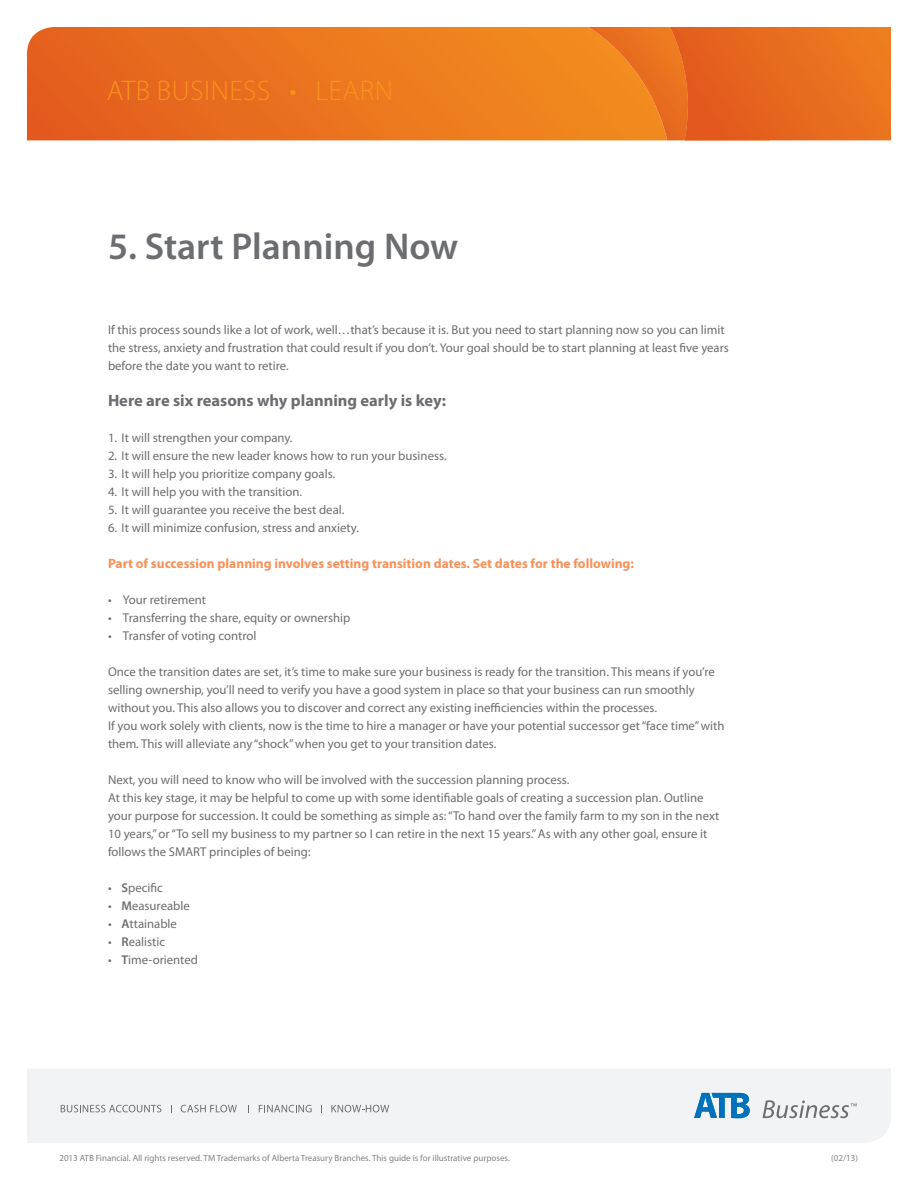
<style>
.page{position:relative;width:918px;height:1188px;background:#fff}
.page>*{position:absolute;margin:0;border:0;box-sizing:border-box;transform-origin:0 0}
.t1{font:600 37.5px "Myriad Pro";color:#6c6d70}
.t2{font:300 28.5px "Myriad Pro";letter-spacing:.02em;color:#f7931d}
.t3{font:700 16.5px "Myriad Pro";color:#6c6d70}
.t4{font:700 13.5px "Myriad Pro";color:#f79159}
.t5{font:12.75px/18px "Myriad Pro";color:#6c6d70}
.t6{font:9px "Myriad Pro";color:#808285}
.s1{font-weight:600}
</style>
<div class="page">
<svg style="left:27px;top:27px;width:562px;height:113px;background:#ea741e"></svg>
<svg style="left:589px;top:27px;width:302px;height:113px;background:#e9701e"></svg>
<div style="left:27px;top:1069px;width:864px;height:74px;background:#f2f3f4"></div>
<svg style="left:694px;top:1093px;width:56px;height:25px"></svg>
<svg style="left:763px;top:1100px;width:94px;height:18px"></svg>
<svg style="left:61px;top:1105px;width:100px;height:7px"></svg>
<svg style="left:181px;top:1105px;width:56px;height:7px"></svg>
<svg style="left:259px;top:1105px;width:53px;height:7px"></svg>
<svg style="left:331px;top:1105px;width:58px;height:7px"></svg>
<h2 class="t2" style="left:107px;top:73px;width:283px">ATB BUSINESS • LEARN</h2>
<h1 class="t1" style="left:108px;top:223px;width:352px">5. Start Planning Now</h1>
<p class="t5" style="left:108px;top:321px;width:623px">If this process sounds like a lot of work, well…that’s because it is. But you need to start planning now so you can limit the stress, anxiety and frustration that could result if you don’t. Your goal should be to start planning at least five years before the date you want to retire.</p>
<p class="t3" style="left:108px;top:390px;width:340px">Here are six reasons why planning early is key:</p>
<p class="t5" style="left:108px;top:429px;width:186px">1. It will strengthen your company.</p>
<p class="t5" style="left:108px;top:447px;width:340px">2. It will ensure the new leader knows how to run your business.</p>
<p class="t5" style="left:108px;top:465px;width:229px">3. It will help you prioritize company goals.</p>
<p class="t5" style="left:108px;top:483px;width:196px">4. It will help you with the transition.</p>
<p class="t5" style="left:108px;top:501px;width:238px">5. It will guarantee you receive the best deal.</p>
<p class="t5" style="left:108px;top:519px;width:253px">6. It will minimize confusion, stress and anxiety.</p>
<p class="t4" style="left:108px;top:555px;width:528px">Part of succession planning involves setting transition dates. Set dates for the following:</p>
<p class="t5" style="left:108px;top:591px;width:100px">• Your retirement</p>
<p class="t5" style="left:108px;top:609px;width:244px">• Transferring the share, equity or ownership</p>
<p class="t5" style="left:108px;top:627px;width:150px">• Transfer of voting control</p>
<p class="t5" style="left:108px;top:663px;width:618px">Once the transition dates are set, it’s time to make sure your business is ready for the transition. This means if you’re selling ownership, you’ll need to verify you have a good system in place so that your business can run smoothly without you. This also allows you to discover and correct any existing inefficiencies within the processes.<br>If you work solely with clients, now is the time to hire a manager or have your potential successor get “face time” with them. This will alleviate any “shock” when you get to your transition dates.</p>
<p class="t5" style="left:108px;top:771px;width:613px">Next, you will need to know who will be involved with the succession planning process.<br>At this key stage, it may be helpful to come up with some identifiable goals of creating a succession plan. Outline your purpose for succession. It could be something as simple as: “To hand over the family farm to my son in the next 10 years,” or “To sell my business to my partner so I can retire in the next 15 years.” As with any other goal, ensure it follows the SMART principles of being:</p>
<p class="t5" style="left:108px;top:879px;width:56px">• <span class="s1">S</span>pecific</p>
<p class="t5" style="left:108px;top:897px;width:83px">• <span class="s1">M</span>easureable</p>
<p class="t5" style="left:108px;top:915px;width:71px">• <span class="s1">A</span>ttainable</p>
<p class="t5" style="left:108px;top:933px;width:59px">• <span class="s1">R</span>ealistic</p>
<p class="t5" style="left:108px;top:951px;width:92px">• <span class="s1">T</span>ime-oriented</p>
<p class="t6" style="left:59px;top:1152px;width:452px">2013 ATB Financial. All rights reserved. TM Trademarks of Alberta Treasury Branches. This guide is for illustrative purposes.</p>
<p class="t6" style="left:831px;top:1152px;width:28px">(02/13)</p>
</div>
